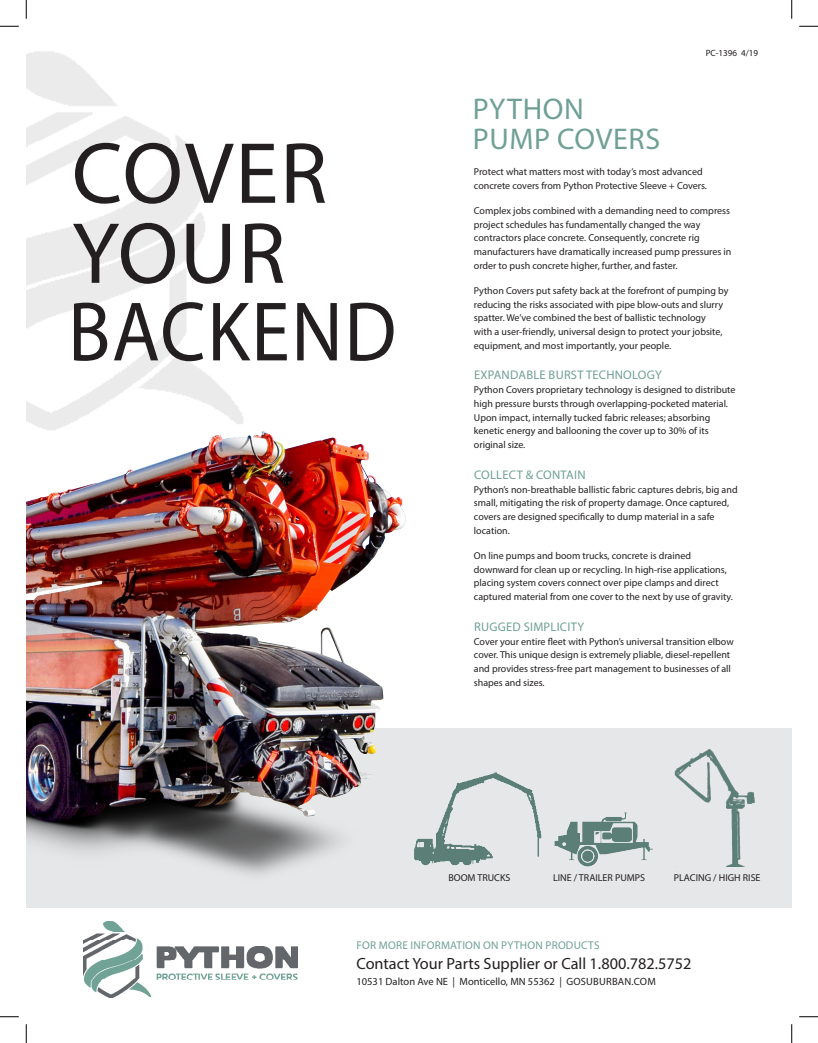
<style>
.page{position:relative;width:818px;height:1043px;background:#fff}
.page>*{position:absolute;margin:0;border:0;box-sizing:border-box;transform-origin:0 0}
.t1{font:87.5px "Myriad Pro";letter-spacing:.02em;color:#231f20}
.t2{font:85px "Myriad Pro";letter-spacing:.02em;color:#231f20;scale:.92 1}
.t3{font:30px "Myriad Pro";letter-spacing:.02em;color:#70a095}
.t4{font:16.25px "Myriad Pro";color:#231f20}
.t5{font:12.5px "Myriad Pro";letter-spacing:.02em;color:#70a095}
.t6{font:11.25px "Myriad Pro";letter-spacing:.02em;color:#70a095}
.t7{font:10.5px "Myriad Pro";color:#231f20}
.t8{font:10px/13.8px "Myriad Pro";color:#231f20}
.t9{font:9.12px "Myriad Pro";color:#231f20}
</style>
<div class="page">
<div style="left:26px;top:728px;width:765px;height:180px;background:#e6e7e9"></div>
<img style="left:674px;top:749px;width:81px;height:117px">
<img style="left:492px;top:772px;width:50px;height:86px">
<img style="left:554px;top:812px;width:99px;height:54px">
<img style="left:83px;top:944px;width:214px;height:53px">
<img style="left:26px;top:356px;width:466px;height:588px">
<svg style="left:0;top:25px;width:19px;height:2px"></svg>
<svg style="left:799px;top:25px;width:19px;height:2px"></svg>
<svg style="left:0;top:1016px;width:19px;height:1px"></svg>
<svg style="left:799px;top:1016px;width:19px;height:1px"></svg>
<svg style="left:25px;top:0;width:2px;height:19px"></svg>
<svg style="left:25px;top:1024px;width:2px;height:18px"></svg>
<svg style="left:791px;top:0;width:1px;height:19px"></svg>
<svg style="left:791px;top:1024px;width:1px;height:18px"></svg>
<p class="t1" style="left:72px;top:119px;width:257px">COVER</p>
<p class="t1" style="left:72px;top:199px;width:215px">YOUR</p>
<p class="t2" style="left:68px;top:279px;width:358px">BACKEND</p>
<p class="t9" style="left:705px;top:47px;width:54px">PC-1396 4/19</p>
<p class="t3" style="left:473px;top:91px;width:112px">PYTHON</p>
<p class="t3" style="left:473px;top:121px;width:189px">PUMP COVERS</p>
<p class="t8" style="left:474px;top:165px;width:234px">Protect what matters most with today’s most advanced concrete covers from Python Protective Sleeve + Covers.</p>
<p class="t8" style="left:474px;top:203px;width:259px">Complex jobs combined with a demanding need to compress project schedules has fundamentally changed the way contractors place concrete. Consequently, concrete rig manufacturers have dramatically increased pump pressures in order to push concrete higher, further, and faster.</p>
<p class="t8" style="left:474px;top:283px;width:256px">Python Covers put safety back at the forefront of pumping by reducing the risks associated with pipe blow-outs and slurry spatter. We’ve combined the best of ballistic technology<br>with a user-friendly, universal design to protect your jobsite, equipment, and most importantly, your people.</p>
<p class="t5" style="left:474px;top:367px;width:189px">EXPANDABLE BURST TECHNOLOGY</p>
<p class="t8" style="left:474px;top:383px;width:263px">Python Covers proprietary technology is designed to distribute high pressure bursts through overlapping-pocketed material.<br>Upon impact, internally tucked fabric releases; absorbing kenetic energy and ballooning the cover up to 30% of its original size.</p>
<p class="t5" style="left:474px;top:467px;width:113px">COLLECT &amp; CONTAIN</p>
<p class="t8" style="left:474px;top:482px;width:265px">Python’s non-breathable ballistic fabric captures debris, big and small, mitigating the risk of property damage. Once captured, covers are designed specifically to dump material in a safe location.</p>
<p class="t8" style="left:474px;top:548px;width:260px">On line pumps and boom trucks, concrete is drained downward for clean up or recycling. In high-rise applications, placing system covers connect over pipe clamps and direct captured material from one cover to the next by use of gravity.</p>
<p class="t5" style="left:474px;top:619px;width:112px">RUGGED SIMPLICITY</p>
<p class="t8" style="left:474px;top:634px;width:261px">Cover your entire fleet with Python’s universal transition elbow cover. This unique design is extremely pliable, diesel-repellent and provides stress-free part management to businesses of all shapes and sizes.</p>
<p class="t8" style="left:448px;top:870px;width:63px">BOOM TRUCKS</p>
<p class="t8" style="left:553px;top:870px;width:93px">LINE / TRAILER PUMPS</p>
<p class="t8" style="left:674px;top:870px;width:88px">PLACING / HIGH RISE</p>
<p class="t6" style="left:356px;top:937px;width:244px">FOR MORE INFORMATION ON PYTHON PRODUCTS</p>
<p class="t4" style="left:356px;top:953px;width:336px">Contact Your Parts Supplier or Call 1.800.782.5752</p>
<p class="t7" style="left:356px;top:974px;width:301px">10531 Dalton Ave NE | Monticello, MN 55362 | GOSUBURBAN.COM</p>
</div>
